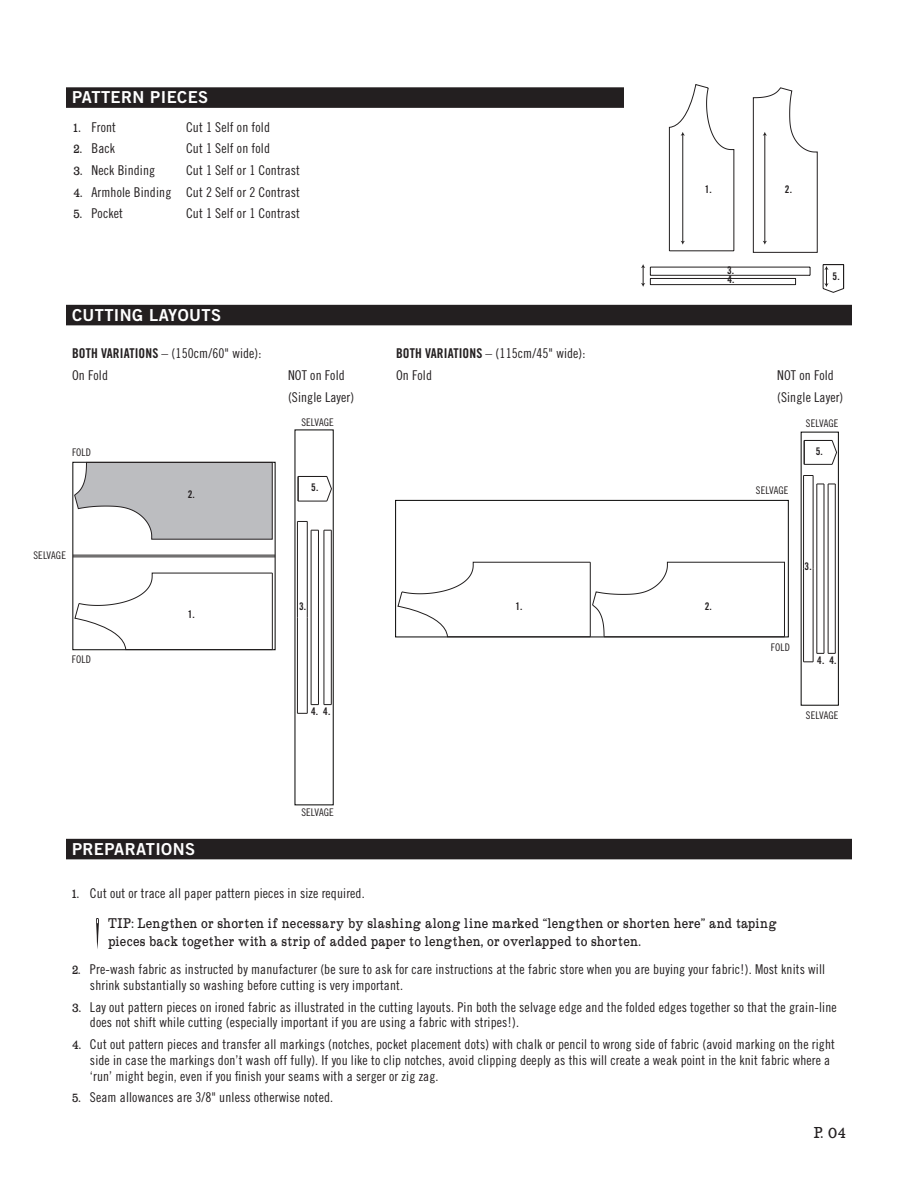
<style>
.page{position:relative;width:918px;height:1188px;background:#fff}
.page>*{position:absolute;margin:0;border:0;box-sizing:border-box;transform-origin:0 0}
.t1{font:16.5px "Trade Gothic Bold Two";letter-spacing:.025em;color:#fff}
.t2{font:16.5px "Roundslab Serif";color:#231f20}
.t3{font:14.7px/18px "Roundslab Serif";letter-spacing:.01em;color:#231f20}
.t4{font:13.5px/15.8px "Trade Gothic Cond Eighteen";letter-spacing:.01em;color:#231f20}
.t5{font:13.5px "Trade Gothic Bold Cond Twenty";color:#231f20}
.t6{font:10.5px "Trade Gothic Cond Eighteen";letter-spacing:.01em;color:#231f20}
.t7{font:10.5px/9.1px "Trade Gothic Bold Cond Twenty";color:#231f20}
.s1{font-family:"Roundslab Serif"}
.s2{font-family:"Trade Gothic Bold Cond Twenty"}
</style>
<div class="page">
<div style="left:66px;top:87px;width:786px;height:21px;background:#231f20"></div>
<div style="left:66px;top:305px;width:786px;height:20px;background:#231f20"></div>
<div style="left:66px;top:839px;width:786px;height:20px;background:#231f20"></div>
<svg style="left:74px;top:462px;width:199px;height:78px"></svg>
<hr style="left:73px;top:557px;width:202px;height:1px;background:#211e1e">
<hr style="left:73px;top:555px;width:202px;height:1px;background:#211e1e">
<hr style="left:307px;top:617px;width:1px;height:96px;background:#211e1e">
<hr style="left:307px;top:521px;width:1px;height:96px;background:#211e1e">
<hr style="left:297px;top:521px;width:1px;height:96px;background:#211e1e">
<hr style="left:297px;top:617px;width:1px;height:96px;background:#211e1e">
<hr style="left:311px;top:530px;width:1px;height:175px;background:#211e1e">
<hr style="left:318px;top:530px;width:1px;height:175px;background:#211e1e">
<svg style="left:298px;top:476px;width:34px;height:26px"></svg>
<hr style="left:323px;top:530px;width:1px;height:175px;background:#211e1e">
<hr style="left:331px;top:530px;width:1px;height:175px;background:#211e1e">
<svg style="left:74px;top:572px;width:199px;height:78px"></svg>
<hr style="left:272px;top:573px;width:1px;height:77px;background:#211e1e">
<div style="left:395px;top:500px;width:394px;height:137px;border:1px solid #050504"></div>
<hr style="left:813px;top:569px;width:1px;height:93px;background:#211e1e">
<hr style="left:813px;top:476px;width:1px;height:93px;background:#211e1e">
<hr style="left:803px;top:476px;width:1px;height:93px;background:#211e1e">
<hr style="left:803px;top:569px;width:1px;height:93px;background:#211e1e">
<hr style="left:816px;top:484px;width:1px;height:169px;background:#211e1e">
<hr style="left:824px;top:484px;width:1px;height:169px;background:#211e1e">
<svg style="left:804px;top:439px;width:33px;height:26px"></svg>
<div style="left:801px;top:432px;width:38px;height:274px;border:1px solid #050504"></div>
<hr style="left:828px;top:484px;width:1px;height:169px;background:#211e1e">
<hr style="left:835px;top:484px;width:1px;height:169px;background:#211e1e">
<svg style="left:817px;top:653px;width:18px;height:1px"></svg>
<svg style="left:817px;top:484px;width:18px;height:1px"></svg>
<svg style="left:397px;top:561px;width:388px;height:77px"></svg>
<hr style="left:590px;top:562px;width:1px;height:75px;background:#211e1e">
<svg style="left:96px;top:918px;width:3px;height:31px"></svg>
<div style="left:625px;top:76px;width:232px;height:217px;background:#fff"></div>
<svg style="left:752px;top:87px;width:66px;height:166px"></svg>
<svg style="left:641px;top:264px;width:203px;height:29px"></svg>
<svg style="left:669px;top:85px;width:66px;height:167px"></svg>
<p class="t1" style="left:72px;top:87px;width:138px">PATTERN PIECES</p>
<p class="t4" style="left:74px;top:119px;width:44px"><span class="s1">1.</span> Front</p>
<p class="t4" style="left:186px;top:119px;width:86px">Cut 1 Self on fold</p>
<p class="t4" style="left:74px;top:140px;width:43px"><span class="s1">2.</span> Back</p>
<p class="t4" style="left:186px;top:140px;width:86px">Cut 1 Self on fold</p>
<p class="t4" style="left:74px;top:162px;width:83px"><span class="s1">3.</span> Neck Binding</p>
<p class="t4" style="left:186px;top:162px;width:116px">Cut 1 Self or 1 Contrast</p>
<p class="t4" style="left:74px;top:184px;width:228px"><span class="s1">4.</span> Armhole Binding Cut 2 Self or 2 Contrast</p>
<p class="t4" style="left:74px;top:206px;width:51px"><span class="s1">5.</span> Pocket</p>
<p class="t4" style="left:186px;top:206px;width:116px">Cut 1 Self or 1 Contrast</p>
<p class="t7" style="left:705px;top:184px;width:9px">1.</p>
<p class="t7" style="left:785px;top:184px;width:9px">2.</p>
<p class="t7" style="left:727px;top:265px;width:9px">3.<br>4.</p>
<p class="t7" style="left:833px;top:272px;width:9px">5.</p>
<p class="t1" style="left:72px;top:305px;width:52px">CUTTING</p>
<p class="t1" style="left:149px;top:305px;width:74px">LAYOUTS</p>
<p class="t5" style="left:72px;top:345px;width:8px">BOTH</p>
<p class="t4" style="left:101px;top:346px;width:162px"><span class="s2">VARIATIONS</span> – (150cm/60" wide):</p>
<p class="t5" style="left:396px;top:345px;width:8px">BOTH</p>
<p class="t4" style="left:425px;top:346px;width:162px"><span class="s2">VARIATIONS</span> – (115cm/45" wide):</p>
<p class="t4" style="left:72px;top:367px;width:66px">On Fold NOT</p>
<p class="t4" style="left:310px;top:367px;width:65px">on Fold O</p>
<p class="t4" style="left:403px;top:367px;width:31px">n Fold</p>
<p class="t4" style="left:777px;top:367px;width:58px">NOT on Fold</p>
<p class="t4" style="left:288px;top:389px;width:68px">(Single Layer)</p>
<p class="t4" style="left:777px;top:389px;width:68px">(Single Layer)</p>
<p class="t6" style="left:72px;top:446px;width:6px">FOLD</p>
<p class="t6" style="left:33px;top:549px;width:33px">SELVAGE</p>
<p class="t6" style="left:72px;top:653px;width:6px">FOLD</p>
<p class="t7" style="left:188px;top:490px;width:9px">2.</p>
<p class="t7" style="left:188px;top:609px;width:9px">1.</p>
<p class="t6" style="left:301px;top:416px;width:33px">SELVAGE</p>
<p class="t7" style="left:311px;top:483px;width:9px">5.</p>
<p class="t7" style="left:299px;top:601px;width:9px">3.</p>
<p class="t7" style="left:705px;top:602px;width:9px">2.</p>
<p class="t7" style="left:515px;top:602px;width:9px">1.</p>
<p class="t7" style="left:311px;top:707px;width:21px">4. 4.</p>
<p class="t6" style="left:301px;top:806px;width:33px">SELVAGE</p>
<p class="t6" style="left:756px;top:484px;width:33px">SELVAGE</p>
<p class="t6" style="left:806px;top:417px;width:33px">SELVAGE</p>
<p class="t7" style="left:816px;top:447px;width:9px">5.</p>
<p class="t7" style="left:805px;top:562px;width:9px">3.</p>
<p class="t6" style="left:771px;top:641px;width:6px">FOLD</p>
<p class="t7" style="left:817px;top:655px;width:21px">4. 4.</p>
<p class="t6" style="left:806px;top:709px;width:33px">SELVAGE</p>
<p class="t1" style="left:72px;top:839px;width:123px">PREPARATIONS</p>
<p class="t4" style="left:72px;top:886px;width:294px"><span class="s1">1.</span> Cut out or trace all paper pattern pieces in size required.</p>
<p class="t3" style="left:108px;top:915px;width:670px">Tip: Lengthen or shorten if necessary by slashing along line marked “lengthen or shorten here” and taping pieces back together with a strip of added paper to lengthen, or overlapped to shorten.</p>
<p class="t4" style="left:90px;top:961px;width:737px;text-indent:-18px"><span class="s1">2.</span> Pre-wash fabric as instructed by manufacturer (be sure to ask for care instructions at the fabric store when you are buying your fabric!). Most knits will shrink substantially so washing before cutting is very important.</p>
<p class="t4" style="left:90px;top:999px;width:748px;text-indent:-18px"><span class="s1">3.</span> Lay out pattern pieces on ironed fabric as illustrated in the cutting layouts. Pin both the selvage edge and the folded edges together so that the grain-line does not shift while cutting (especially important if you are using a fabric with stripes!).</p>
<p class="t4" style="left:90px;top:1036px;width:746px;text-indent:-18px"><span class="s1">4.</span> Cut out pattern pieces and transfer all markings (notches, pocket placement dots) with chalk or pencil to wrong side of fabric (avoid marking on the right side in case the markings don’t wash off fully). If you like to clip notches, avoid clipping deeply as this will create a weak point in the knit fabric where a ‘run’ might begin, even if you finish your seams with a serger or zig zag.</p>
<p class="t4" style="left:72px;top:1090px;width:263px"><span class="s1">5.</span> Seam allowances are 3/8" unless otherwise noted.</p>
<p class="t2" style="left:814px;top:1123px;width:34px">p. 04</p>
</div>
